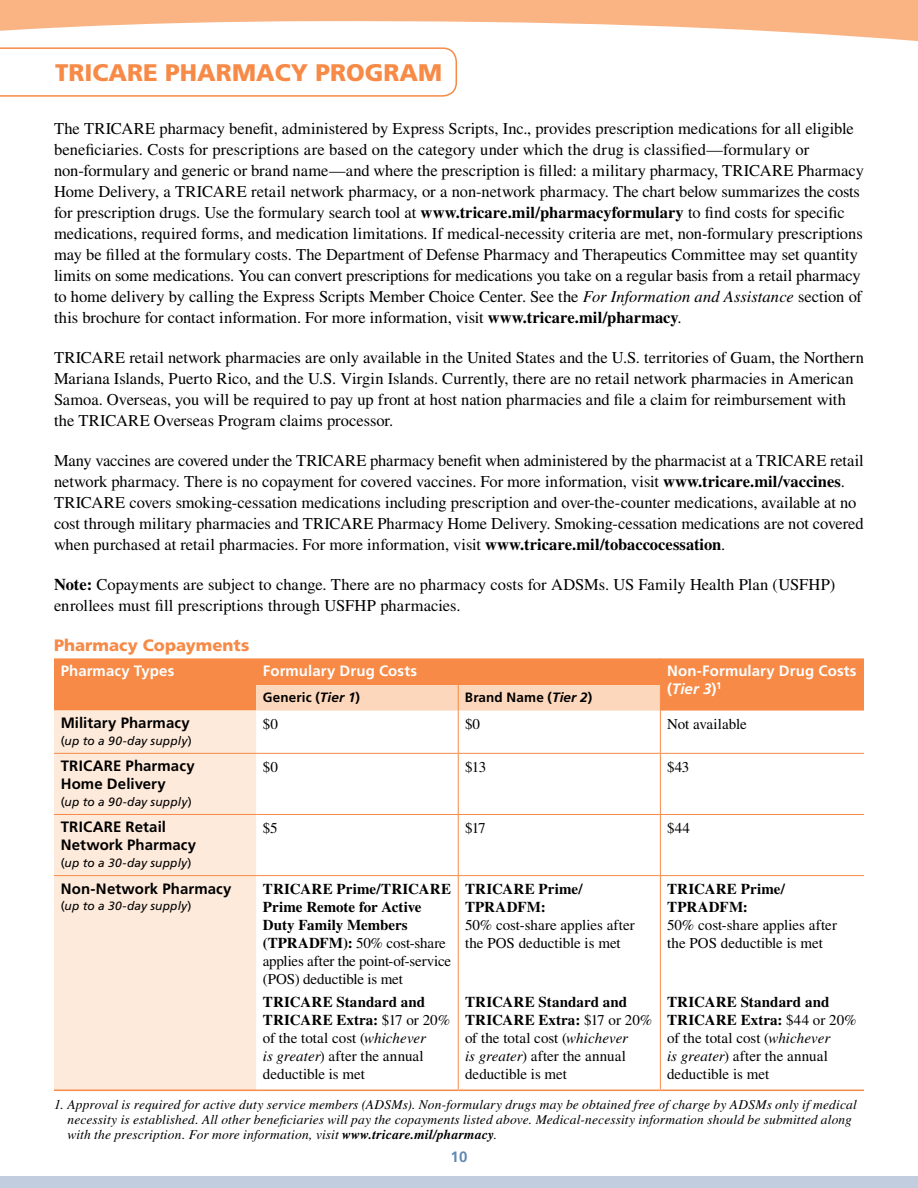
<style>
.page{position:relative;width:918px;height:1188px;background:#fff}
.page>*{position:absolute;margin:0;border:0;box-sizing:border-box;transform-origin:0 0}
.t1{font:900 24px "Frutiger LT";color:#f68a46}
.Body_Text{font:16.5px/21px "Times";color:#000}
.t2{font:900 16.5px "Frutiger LT";letter-spacing:.005em;color:#f68a46}
.Chart_Text{font:15px/18px "Times";color:#000}
.Chart_Text-2{font:700 15px/18px "Times";letter-spacing:.005em;color:#000}
.Chart_Heading__Sub{font:700 15px/18px "Frutiger LT";letter-spacing:.005em;color:#000}
.Chart_Heading_-_Sans{font:700 15px/18px "Frutiger LT";letter-spacing:.005em;color:#fff}
.t3{font:700 15px "Frutiger LT";color:#6188b3}
.t4{font:italic 13.5px/15px "Times";letter-spacing:.01em;color:#000}
.Chart_Heading_-_Sans-2{font:700 13.5px "Frutiger LT";letter-spacing:.01em;color:#000}
.Chart_Heading__Sub-2{font:italic 12px "Frutiger LT";letter-spacing:.015em;color:#000}
.s1{font-weight:700}
.s2{font-style:italic}
.s3{font-style:normal}
.s4{font-weight:400}
</style>
<div class="page">
<div style="left:0;top:1177px;width:918px;height:11px;background:#c2cddf"></div>
<svg style="left:0;top:0;width:918px;height:41px;fill:#fab383"></svg>
<svg style="left:0;top:47px;width:457px;height:50px"></svg>
<div style="left:54px;top:711px;width:202px;height:379px;background:#feeadb"></div>
<hr style="left:54px;top:1090px;width:202px;height:1px;background:#f68a46">
<hr style="left:256px;top:1090px;width:202px;height:1px;background:#f68a46">
<hr style="left:458px;top:1090px;width:202px;height:1px;background:#f68a46">
<hr style="left:660px;top:1090px;width:204px;height:1px;background:#f68a46">
<hr style="left:54px;top:753px;width:202px;height:1px;background:#f68a46">
<hr style="left:256px;top:753px;width:202px;height:1px;background:#f68a46">
<hr style="left:458px;top:753px;width:202px;height:1px;background:#f68a46">
<hr style="left:660px;top:753px;width:204px;height:1px;background:#f68a46">
<hr style="left:54px;top:814px;width:202px;height:1px;background:#f68a46">
<hr style="left:256px;top:814px;width:202px;height:1px;background:#f68a46">
<hr style="left:458px;top:814px;width:202px;height:1px;background:#f68a46">
<hr style="left:660px;top:814px;width:204px;height:1px;background:#f68a46">
<hr style="left:54px;top:875px;width:202px;height:1px;background:#f68a46">
<hr style="left:256px;top:875px;width:202px;height:1px;background:#f68a46">
<hr style="left:458px;top:875px;width:202px;height:1px;background:#f68a46">
<hr style="left:660px;top:875px;width:204px;height:1px;background:#f68a46">
<hr style="left:458px;top:711px;width:1px;height:42px;background:#f68a46">
<hr style="left:660px;top:711px;width:1px;height:42px;background:#f68a46">
<hr style="left:458px;top:754px;width:1px;height:60px;background:#f68a46">
<hr style="left:660px;top:754px;width:1px;height:60px;background:#f68a46">
<hr style="left:458px;top:815px;width:1px;height:60px;background:#f68a46">
<hr style="left:660px;top:815px;width:1px;height:60px;background:#f68a46">
<hr style="left:458px;top:876px;width:1px;height:214px;background:#f68a46">
<hr style="left:660px;top:876px;width:1px;height:214px;background:#f68a46">
<svg style="left:54px;top:658px;width:810px;height:53px;background:#f79e64"></svg>
<h2 class="t1" style="left:55px;top:59px;width:388px">TRICARE PHARMACY PROGRAM</h2>
<p class="Body_Text" style="left:54px;top:118px;width:812px">The TRICARE pharmacy benefit, administered by Express Scripts, Inc., provides prescription medications for all eligible beneficiaries. Costs for prescriptions are based on the category under which the drug is classified—formulary or non-formulary and generic or brand name—and where the prescription is filled: a military pharmacy, TRICARE Pharmacy Home Delivery, a TRICARE retail network pharmacy, or a non-network pharmacy. The chart below summarizes the costs for prescription drugs. Use the formulary search tool at <span class="s1">www.tricare.mil/pharmacyformulary</span> to find costs for specific medications, required forms, and medication limitations. If medical-necessity criteria are met, non-formulary prescriptions may be filled at the formulary costs. The Department of Defense Pharmacy and Therapeutics Committee may set quantity limits on some medications. You can convert prescriptions for medications you take on a regular basis from a retail pharmacy to home delivery by calling the Express Scripts Member Choice Center. See the <span class="s2">For Information and Assistance</span> section of this brochure for contact information. For more information, visit <span class="s1">www.tricare.mil/pharmacy</span>.</p>
<p class="Body_Text" style="left:54px;top:347px;width:812px">TRICARE retail network pharmacies are only available in the United States and the U.S. territories of Guam, the Northern Mariana Islands, Puerto Rico, and the U.S. Virgin Islands. Currently, there are no retail network pharmacies in American Samoa. Overseas, you will be required to pay up front at host nation pharmacies and file a claim for reimbursement with the TRICARE Overseas Program claims processor.</p>
<p class="Body_Text" style="left:54px;top:450px;width:811px">Many vaccines are covered under the TRICARE pharmacy benefit when administered by the pharmacist at a TRICARE retail network pharmacy. There is no copayment for covered vaccines. For more information, visit <span class="s1">www.tricare.mil/vaccines</span>.<br>TRICARE covers smoking-cessation medications including prescription and over-the-counter medications, available at no cost through military pharmacies and TRICARE Pharmacy Home Delivery. Smoking-cessation medications are not covered when purchased at retail pharmacies. For more information, visit <span class="s1">www.tricare.mil/tobaccocessation</span>.</p>
<p class="Body_Text" style="left:54px;top:574px;width:783px"><span class="s1">Note:</span> Copayments are subject to change. There are no pharmacy costs for ADSMs. US Family Health Plan (USFHP) enrollees must fill prescriptions through USFHP pharmacies.</p>
<h3 class="t2" style="left:54px;top:635px;width:197px">Pharmacy Copayments</h3>
<p class="Chart_Heading_-_Sans" style="left:61px;top:662px;width:115px">Pharmacy Types</p>
<p class="Chart_Heading_-_Sans" style="left:263px;top:662px;width:156px">Formulary Drug Costs</p>
<p class="Chart_Heading_-_Sans" style="left:667px;top:662px;width:191px">Non-Formulary Drug Costs (<span class="s2">Tier 3</span>)<sup>1</sup></p>
<p class="Chart_Heading_-_Sans-2" style="left:263px;top:689px;width:99px">Generic (<span class="s2">Tier 1</span>)</p>
<p class="Chart_Heading_-_Sans-2" style="left:465px;top:689px;width:129px">Brand Name (<span class="s2">Tier 2</span>)</p>
<p class="Chart_Heading__Sub" style="left:61px;top:714px;width:131px">Military Pharmacy</p>
<p class="Chart_Heading__Sub-2" style="left:61px;top:734px;width:132px"><span class="s3">(</span>up to a 90-day supply<span class="s3">)</span></p>
<p class="Chart_Heading__Sub" style="left:61px;top:757px;width:135px">TRICARE Pharmacy<br>Home Delivery</p>
<p class="Chart_Heading__Sub-2" style="left:61px;top:795px;width:132px"><span class="s3">(</span>up to a 90-day supply<span class="s3">)</span></p>
<p class="Chart_Heading__Sub" style="left:61px;top:818px;width:137px">TRICARE Retail<br>Network Pharmacy</p>
<p class="Chart_Heading__Sub-2" style="left:61px;top:856px;width:132px"><span class="s3">(</span>up to a 30-day supply<span class="s3">)</span></p>
<p class="Chart_Text" style="left:263px;top:715px;width:17px">$0</p>
<p class="Chart_Text" style="left:465px;top:715px;width:17px">$0</p>
<p class="Chart_Text" style="left:667px;top:715px;width:81px">Not available</p>
<p class="Chart_Text" style="left:263px;top:758px;width:17px">$0</p>
<p class="Chart_Text" style="left:465px;top:758px;width:23px">$13</p>
<p class="Chart_Text" style="left:667px;top:758px;width:24px">$43</p>
<p class="Chart_Text" style="left:263px;top:819px;width:16px">$5</p>
<p class="Chart_Text" style="left:465px;top:819px;width:22px">$17</p>
<p class="Chart_Text" style="left:667px;top:819px;width:25px">$44</p>
<p class="Chart_Heading__Sub" style="left:61px;top:879px;width:172px">Non-Network Pharmacy</p>
<p class="Chart_Heading__Sub-2" style="left:61px;top:899px;width:132px"><span class="s3">(</span>up to a 30-day supply<span class="s3">)</span></p>
<p class="Chart_Text" style="left:667px;top:880px;width:171px"><span class="s1">TRICARE Prime/<br>TPRADFM:<br></span>50% cost-share applies after the POS deductible is met</p>
<p class="Chart_Text-2" style="left:263px;top:880px;width:190px">TRICARE Prime/TRICARE<br>Prime Remote for Active<br>Duty Family Members (TPRADFM): <span class="s4">50% cost-share applies after the point-of-service (POS) deductible is met</span></p>
<p class="Chart_Text" style="left:263px;top:993px;width:189px"><span class="s1">TRICARE Standard and<br>TRICARE Extra:</span> $17 or 20% of the total cost (<span class="s2">whichever<br>is greater</span>) after the annual deductible is met</p>
<p class="Chart_Text" style="left:465px;top:880px;width:171px"><span class="s1">TRICARE Prime/<br>TPRADFM:<br></span>50% cost-share applies after the POS deductible is met</p>
<p class="Chart_Text" style="left:667px;top:992px;width:191px"><span class="s1">TRICARE Standard and<br>TRICARE Extra:</span> $44 or 20% of the total cost (<span class="s2">whichever<br>is greater</span>) after the annual deductible is met</p>
<p class="t4" style="left:68px;top:1097px;width:791px;text-indent:-14px">1. Approval is required for active duty service members (ADSMs). Non-formulary drugs may be obtained free of charge by ADSMs only if medical necessity is established. All other beneficiaries will pay the copayments listed above. Medical-necessity information should be submitted along with the prescription. For more information, visit <span class="s1">www.tricare.mil/pharmacy</span>.</p>
<p class="Chart_Text" style="left:465px;top:992px;width:189px"><span class="s1">TRICARE Standard and<br>TRICARE Extra:</span> $17 or 20% of the total cost (<span class="s2">whichever<br>is greater</span>) after the annual deductible is met</p>
<p class="t3" style="left:451px;top:1147px;width:18px">10</p>
</div>
